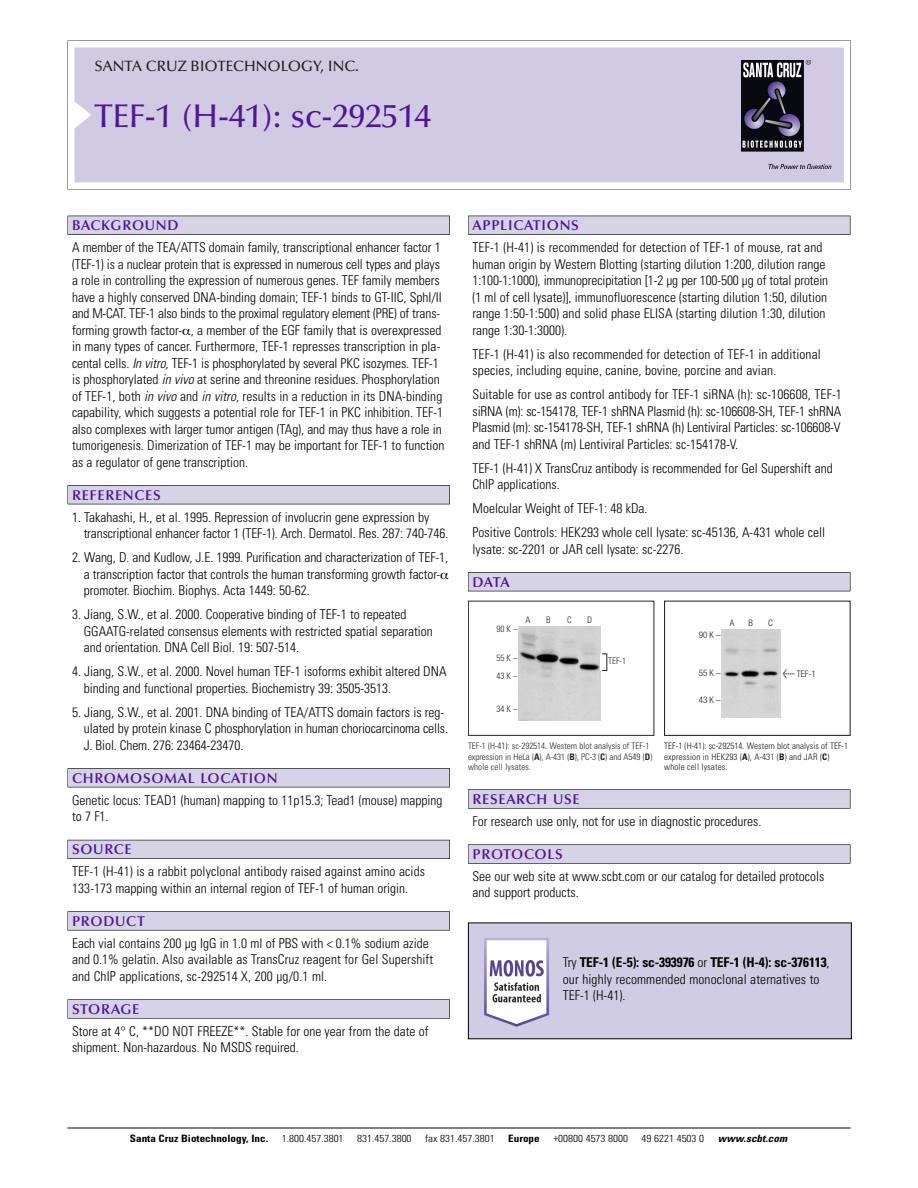
<style>
.page{position:relative;width:918px;height:1188px;background:#fff}
.page>*{position:absolute;margin:0;border:0;box-sizing:border-box;transform-origin:0 0}
.t1{font:500 33px "Optima";color:#511695}
.t2{font:500 15px "Optima";color:#231f20}
.t3{font:600 14.25px "Optima";letter-spacing:.05em;color:#511695}
.t4{font:300 condensed 13.5px/16.5px "Univers";color:#000}
.t5{font:300 condensed 10.2px "Univers";color:#000;scale:1.1 1}
.t6{font:700 condensed 10.2px "Univers";color:#000;scale:1.1 1}
.t7{font:italic 700 condensed 10.2px "Univers";letter-spacing:.005em;color:#000;scale:1.1 1}
.t8{font:9px/10.5px "Univers Condensed Light+GQMLZV";color:#272627}
.t9{font:9px/10.5px "Univers Condensed Light+OUXBEX";letter-spacing:.015em;color:#191919}
.t10{font:9px "Helvetica Neue Light Cond+WZWOJL";color:#191919}
.s1{font-style:italic}
.s2{font-family:"Meta Plus Book Roman+CTKORJ";font-size:10.5px}
.s3{font-family:"Univers Condensed Bold+KPRKSX"}
.s4{font-family:"Univers Condensed Bold+HJCCYP"}
.s5{font-weight:700}
</style>
<div class="page">
<svg style="left:68px;top:40px;width:783px;height:149px"></svg>
<div style="left:74px;top:47px;width:770px;height:135px;background:#d1cae3"></div>
<img style="left:741px;top:60px;width:90px;height:108px">
<div style="left:68px;top:216px;width:382px;height:19px;background:#525155"></div>
<div style="left:68px;top:216px;width:381px;height:18px;background:#d7d3e7"></div>
<div style="left:68px;top:485px;width:382px;height:19px;background:#525155"></div>
<div style="left:68px;top:486px;width:381px;height:18px;background:#d7d3e7"></div>
<div style="left:68px;top:768px;width:382px;height:19px;background:#545357"></div>
<div style="left:68px;top:769px;width:381px;height:18px;background:#d7d3e7"></div>
<div style="left:68px;top:840px;width:382px;height:19px;background:#54535a"></div>
<div style="left:68px;top:840px;width:381px;height:18px;background:#d7d3e7"></div>
<svg style="left:68px;top:911px;width:382px;height:20px"></svg>
<div style="left:68px;top:912px;width:381px;height:18px;background:#d7d3e7"></div>
<div style="left:68px;top:999px;width:382px;height:20px;background:#626263"></div>
<div style="left:68px;top:1000px;width:381px;height:18px;background:#d7d3e7"></div>
<div style="left:468px;top:216px;width:382px;height:19px;background:#525155"></div>
<div style="left:468px;top:216px;width:382px;height:18px;background:#d7d3e7"></div>
<div style="left:468px;top:572px;width:382px;height:19px;background:#525155"></div>
<div style="left:468px;top:573px;width:382px;height:18px;background:#d7d3e7"></div>
<div style="left:468px;top:789px;width:382px;height:20px;background:#666667"></div>
<div style="left:468px;top:790px;width:382px;height:18px;background:#d7d3e7"></div>
<div style="left:468px;top:844px;width:382px;height:20px;background:#666"></div>
<div style="left:468px;top:845px;width:382px;height:18px;background:#d7d3e7"></div>
<hr style="left:68px;top:1128px;width:782px;height:1px;background:#000">
<div style="left:664px;top:601px;width:186px;height:135px;border:1px solid #191919"></div>
<img style="left:722px;top:629px;width:58px;height:89px">
<div style="left:468px;top:601px;width:186px;height:135px;border:1px solid #272627"></div>
<img style="left:519px;top:627px;width:81px;height:93px">
<img style="left:470px;top:924px;width:380px;height:113px">
<p class="t2" style="left:94px;top:61px;width:266px">SANTA CRUZ BIOTECHNOLOGY, INC.</p>
<h1 class="t1" style="left:94px;top:103px;width:338px">TEF-1 (H-41): sc-292514</h1>
<p class="t3" style="left:72px;top:219px;width:108px">BACKGROUND</p>
<p class="t4" style="left:72px;top:240px;width:374px">A member of the TEA/ATTS domain family, transcriptional enhancer factor 1 (TEF-1) is a nuclear protein that is expressed in numerous cell types and plays a role in controlling the expression of numerous genes. TEF family members have a highly conserved DNA-binding domain; TEF-1 binds to GT-IIC, SphI/II and M-CAT. TEF-1 also binds to the proximal regulatory element (PRE) of trans&shy;forming growth factor- , a member of the EGF family that is overexpressed in many types of cancer. Furthermore, TEF-1 represses transcription in pla&shy;cental cells. <span class="s1">In vitro,</span> TEF-1 is phosphorylated by several PKC isozymes. TEF-1 is phosphorylated <span class="s1">in vivo</span> at serine and threonine residues. Phosphorylation of TEF-1, both <span class="s1">in vivo</span> and <span class="s1">in vitro,</span> results in a reduction in its DNA-binding capability, which suggests a potential role for TEF-1 in PKC inhibition. TEF-1 also complexes with larger tumor antigen (TAg), and may thus have a role in tumorigenesis. Dimerization of TEF-1 may be important for TEF-1 to function as a regulator of gene transcription.</p>
<p class="t3" style="left:72px;top:489px;width:90px">REFERENCES</p>
<p class="t4" style="left:84px;top:510px;width:366px;text-indent:-12px">1. Takahashi, H., et al. 1995. Repression of involucrin gene expression by transcriptional enhancer factor 1 (TEF-1). Arch. Dermatol. Res. 287: 740-746.</p>
<p class="t4" style="left:84px;top:550px;width:366px;text-indent:-12px">2. Wang, D. and Kudlow, J.E. 1999. Purification and characterization of TEF-1, a transcription factor that controls the human transforming growth factor&shy;promoter. Biochim. Biophys. Acta 1449: 50-62.</p>
<p class="t4" style="left:84px;top:607px;width:351px;text-indent:-12px">3. Jiang, S.W., et al. 2000. Cooperative binding of TEF-1 to repeated<br>GGAATG-related consensus elements with restricted spatial separation and orientation. DNA Cell Biol. 19: 507-514.</p>
<p class="t4" style="left:84px;top:664px;width:364px;text-indent:-12px">4. Jiang, S.W., et al. 2000. Novel human TEF-1 isoforms exhibit altered DNA binding and functional properties. Biochemistry 39: 3505-3513.</p>
<p class="t4" style="left:84px;top:705px;width:366px;text-indent:-12px">5. Jiang, S.W., et al. 2001. DNA binding of TEA/ATTS domain factors is reg&shy;ulated by protein kinase C phosphorylation in human choriocarcinoma cells.<br>J. Biol. Chem. 276: 23464-23470.</p>
<p class="t3" style="left:72px;top:772px;width:207px">CHROMOSOMAL LOCATION</p>
<p class="t4" style="left:72px;top:793px;width:372px">Genetic locus: TEAD1 (human) mapping to 11p15.3; Tead1 (mouse) mapping to 7 F1.</p>
<p class="t3" style="left:72px;top:844px;width:61px">SOURCE</p>
<p class="t4" style="left:72px;top:864px;width:355px">TEF-1 (H-41) is a rabbit polyclonal antibody raised against amino acids<br>133-173 mapping within an internal region of TEF-1 of human origin.</p>
<p class="t3" style="left:72px;top:915px;width:74px">PRODUCT</p>
<p class="t4" style="left:72px;top:936px;width:363px">Each vial contains 200 µg IgG in 1.0 ml of PBS with &lt; 0.1% sodium azide and 0.1% gelatin. Also available as TransCruz reagent for Gel Supershift and ChIP applications, sc-292514 X, 200 µg/0.1 ml.</p>
<p class="t3" style="left:72px;top:1003px;width:69px">STORAGE</p>
<p class="t4" style="left:72px;top:1024px;width:358px">Store at 4° C, **DO NOT FREEZE**. Stable for one year from the date of shipment. Non-hazardous. No MSDS required.</p>
<p class="t3" style="left:473px;top:219px;width:108px">APPLICATIONS</p>
<p class="t4" style="left:473px;top:240px;width:357px">TEF-1 (H-41) is recommended for detection of TEF-1 of mouse, rat and human origin by Western Blotting (starting dilution 1:200, dilution range 1:100-1:1000), immunoprecipitation [1-2 µg per 100-500 µg of total protein (1 ml of cell lysate)], immunofluorescence (starting dilution 1:50, dilution range 1:50-1:500) and solid phase ELISA (starting dilution 1:30, dilution range 1:30-1:3000).</p>
<p class="t4" style="left:473px;top:347px;width:350px">TEF-1 (H-41) is also recommended for detection of TEF-1 in additional species, including equine, canine, bovine, porcine and avian.</p>
<p class="t4" style="left:473px;top:387px;width:371px;text-align:justify">Suitable for use as control antibody for TEF-1 siRNA (h): sc-106608, TEF-1 siRNA (m): sc-154178, TEF-1 shRNA Plasmid (h): sc-106608-SH, TEF-1 shRNA Plasmid (m): sc-154178-SH, TEF-1 shRNA (h) Lentiviral Particles: sc-106608-V and TEF-1 shRNA (m) Lentiviral Particles: sc-154178-V.</p>
<p class="t4" style="left:473px;top:461px;width:362px">TEF-1 (H-41) X TransCruz antibody is recommended for Gel Supershift and<br>ChIP applications.</p>
<p class="t4" style="left:473px;top:497px;width:354px;line-height:24px">Moelcular Weight of TEF-1: 48 kDa.<br>Positive Controls: HEK293 whole cell lysate: sc-45136, A-431 whole cell</p>
<p class="t4" style="left:473px;top:542px;width:212px">lysate: sc-2201 or JAR cell lysate: sc-2276.</p>
<p class="t3" style="left:473px;top:576px;width:39px">DATA</p>
<p class="t8" style="left:497px;top:624px;width:22px">90K–</p>
<p class="t8" style="left:497px;top:649px;width:22px;line-height:18.5px">55K–<br>43K–</p>
<p class="t8" style="left:497px;top:704px;width:22px">34K–</p>
<p class="t8" style="left:526px;top:616px;width:7px">A</p>
<p class="t8" style="left:546px;top:616px;width:6px">B</p>
<p class="t8" style="left:567px;top:616px;width:6px">C</p>
<p class="t8" style="left:587px;top:616px;width:7px">D</p>
<p class="t8" style="left:608px;top:657px;width:19px">TEF-1</p>
<p class="t10" style="left:699px;top:632px;width:23px">90K–</p>
<p class="t10" style="left:699px;top:669px;width:23px">55K–</p>
<p class="t10" style="left:699px;top:697px;width:23px">43K–</p>
<p class="t10" style="left:730px;top:620px;width:6px">A</p>
<p class="t10" style="left:748px;top:620px;width:6px">B</p>
<p class="t10" style="left:768px;top:620px;width:6px">C</p>
<p class="t10" style="left:782px;top:670px;width:35px"><span class="s2">&lt;</span> TEF-1</p>
<p class="t8" style="left:468px;top:742px;width:186px">TEF-1 (H-41): sc-292514. Western blot analysis of TEF-1 expression in HeLa (<span class="s3">A</span>), A-431 (<span class="s3">B</span>), PC-3 (<span class="s3">C</span>) and A549 (<span class="s3">D</span>) whole cell lysates.</p>
<p class="t9" style="left:664px;top:742px;width:185px">TEF-1 (H-41): sc-292514. Western blot analysis of TEF-1 expression in HEK293 (<span class="s4">A</span>), A-431 (<span class="s4">B</span>) and JAR (<span class="s4">C</span>) whole cell lysates.</p>
<p class="t3" style="left:473px;top:793px;width:109px">RESEARCH USE</p>
<p class="t4" style="left:473px;top:814px;width:290px">For research use only, not for use in diagnostic procedures.</p>
<p class="t3" style="left:473px;top:848px;width:92px">PROTOCOLS</p>
<p class="t4" style="left:473px;top:869px;width:353px">See our web site at www.scbt.com or our catalog for detailed protocols and support products.</p>
<p class="t4" style="left:563px;top:955px;width:268px">Try <span class="s5">TEF-1 (E-5): sc-393976</span> or <span class="s5">TEF-1 (H-4): sc-376113</span>, our highly recommended monoclonal aternatives to<br>TEF-1 (H-41).</p>
<p class="t6" style="left:130px;top:1135px;width:127px">Santa Cruz Biotechnology, Inc.</p>
<p class="t5" style="left:282px;top:1135px;width:58px">1.800.457.3801</p>
<p class="t5" style="left:357px;top:1135px;width:51px">831.457.3800</p>
<p class="t5" style="left:425px;top:1135px;width:65px">fax 831.457.3801</p>
<p class="t6" style="left:508px;top:1135px;width:30px">Europe</p>
<p class="t5" style="left:553px;top:1135px;width:69px">+00800 4573 8000</p>
<p class="t5" style="left:642px;top:1135px;width:58px">49 6221 4503 0</p>
<p class="t7" style="left:718px;top:1135px;width:64px">www.scbt.com</p>
</div>
